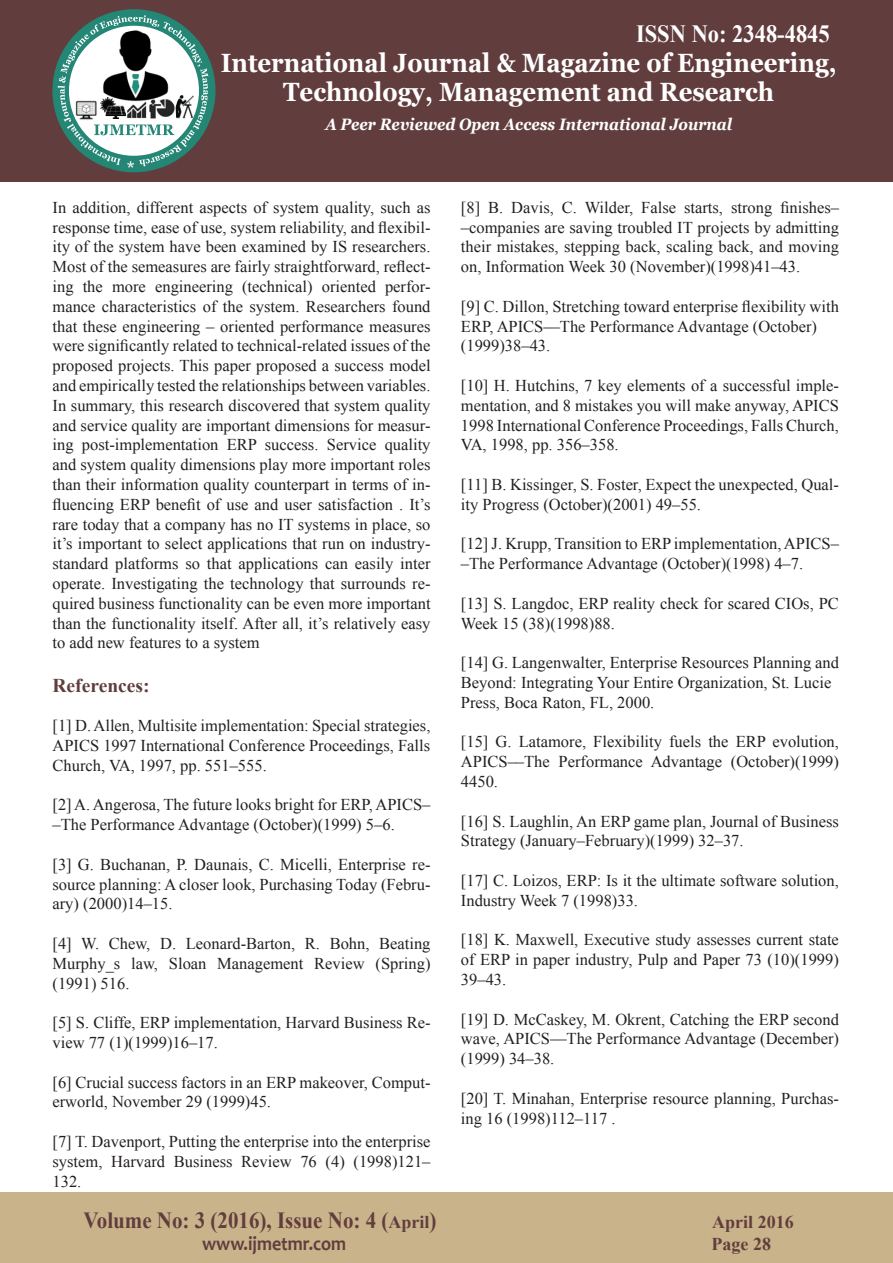
<style>
.page{position:relative;width:893px;height:1263px;background:#fff}
.page>*{position:absolute;margin:0;border:0;box-sizing:border-box;transform-origin:0 0}
.t1{font:700 26.4px/28.8px "Georgia";color:#fff;text-align:center;scale:.91 1}
.t2{font:700 24.75px "Times New Roman";color:#fff;scale:.91 1}
.t3{font:700 23.1px "Times New Roman";color:#623d3e;scale:.91 1}
.t4{font:700 19.8px "Candara";color:#623d3e;scale:.91 1}
.t5{font:700 19.5px "Times New Roman";color:#623d3e}
.t6{font:700 18px "Times New Roman";color:#623d3e}
.t7{font:16.5px/19.8px "Times New Roman";color:#231f20}
.t8{font:italic 700 16.5px "Georgia";color:#fff;scale:.91 1}
.s1{font-size:18px}
</style>
<div class="page">
<div style="left:0;top:0;width:893px;height:182px;background:#623d3e"></div>
<div style="left:52px;top:9px;width:164px;height:163px;background:#248675;border-radius:50%"></div>
<svg style="left:58px;top:15px;width:150px;height:153px"></svg>
<img style="left:148px;top:97px;width:28px;height:24px">
<img style="left:175px;top:94px;width:21px;height:26px">
<img style="left:101px;top:30px;width:71px;height:73px">
<img style="left:73px;top:98px;width:52px;height:22px">
<div style="left:0;top:1193px;width:893px;height:70px;background:#c8b38a"></div>
<h2 class="t2" style="left:636px;top:16px;width:214px">ISSN No: 2348-4845</h2>
<h1 class="t1" style="left:221px;top:49px;width:678px">International Journal &amp; Magazine of Engineering,<br>Technology, Management and Research</h1>
<p class="t8" style="left:325px;top:113px;width:448px">A Peer Reviewed Open Access International Journal</p>
<p class="t7" style="left:52px;top:197px;width:380px;text-align:justify">In addition, different aspects of system quality, such as response time, ease of use, system reliability, and flexibil&shy;ity of the system have been examined by IS researchers.<br>Most of the semeasures are fairly straightforward, reflect&shy;ing the more engineering (technical) oriented perfor&shy;mance characteristics of the system. Researchers found that these engineering – oriented performance measures were significantly related to technical-related issues of the proposed projects. This paper proposed a success model and empirically tested the relationships between variables.<br>In summary, this research discovered that system quality and service quality are important dimensions for measur&shy;ing post-implementation ERP success. Service quality and system quality dimensions play more important roles than their information quality counterpart in terms of in&shy;fluencing ERP benefit of use and user satisfaction . It’s rare today that a company has no IT systems in place, so it’s important to select applications that run on industry&shy;standard platforms so that applications can easily inter operate. Investigating the technology that surrounds re&shy;quired business functionality can be even more important than the functionality itself. After all, it’s relatively easy to add new features to a system</p>
<p class="t5" style="left:52px;top:672px;width:99px">References:</p>
<p class="t7" style="left:52px;top:715px;width:379px;text-align:justify">[1] D. Allen, Multisite implementation: Special strategies, APICS 1997 International Conference Proceedings, Falls Church, VA, 1997, pp. 551–555.</p>
<p class="t7" style="left:52px;top:795px;width:379px">[2] A. Angerosa, The future looks bright for ERP, APICS– –The Performance Advantage (October)(1999) 5–6.</p>
<p class="t7" style="left:52px;top:854px;width:379px;text-align:justify">[3] G. Buchanan, P. Daunais, C. Micelli, Enterprise re&shy;source planning: A closer look, Purchasing Today (Febru&shy;ary) (2000)14–15.</p>
<p class="t7" style="left:52px;top:933px;width:379px;text-align:justify">[4] W. Chew, D. Leonard-Barton, R. Bohn, Beating Murphy_s law, Sloan Management Review (Spring) (1991) 516.</p>
<p class="t7" style="left:52px;top:1012px;width:379px">[5] S. Cliffe, ERP implementation, Harvard Business Re&shy;view 77 (1)(1999)16–17.</p>
<p class="t7" style="left:52px;top:1072px;width:379px">[6] Crucial success factors in an ERP makeover, Comput&shy;erworld, November 29 (1999)45.</p>
<p class="t7" style="left:52px;top:1131px;width:380px;text-align:justify">[7] T. Davenport, Putting the enterprise into the enterprise system, Harvard Business Review 76 (4) (1998)121– 132.</p>
<p class="t7" style="left:461px;top:197px;width:380px;text-align:justify">[8] B. Davis, C. Wilder, False starts, strong finishes– –companies are saving troubled IT projects by admitting their mistakes, stepping back, scaling back, and moving on, Information Week 30 (November)(1998)41–43.</p>
<p class="t7" style="left:461px;top:296px;width:380px">[9] C. Dillon, Stretching toward enterprise flexibility with<br>ERP, APICS––The Performance Advantage (October) (1999)38–43.</p>
<p class="t7" style="left:461px;top:375px;width:379px;text-align:justify">[10] H. Hutchins, 7 key elements of a successful imple&shy;mentation, and 8 mistakes you will make anyway, APICS 1998 International Conference Proceedings, Falls Church, VA, 1998, pp. 356–358.</p>
<p class="t7" style="left:461px;top:474px;width:380px">[11] B. Kissinger, S. Foster, Expect the unexpected, Qual&shy;ity Progress (October)(2001) 49–55.</p>
<p class="t7" style="left:461px;top:534px;width:379px">[12] J. Krupp, Transition to ERP implementation, APICS– –The Performance Advantage (October)(1998) 4–7.</p>
<p class="t7" style="left:461px;top:593px;width:379px">[13] S. Langdoc, ERP reality check for scared CIOs, PC<br>Week 15 (38)(1998)88.</p>
<p class="t7" style="left:461px;top:652px;width:379px">[14] G. Langenwalter, Enterprise Resources Planning and<br>Beyond: Integrating Your Entire Organization, St. Lucie<br>Press, Boca Raton, FL, 2000.</p>
<p class="t7" style="left:461px;top:732px;width:380px;text-align:justify">[15] G. Latamore, Flexibility fuels the ERP evolution, APICS––The Performance Advantage (October)(1999)<br>4450.</p>
<p class="t7" style="left:461px;top:811px;width:379px">[16] S. Laughlin, An ERP game plan, Journal of Business<br>Strategy (January–February)(1999) 32–37.</p>
<p class="t7" style="left:461px;top:870px;width:379px">[17] C. Loizos, ERP: Is it the ultimate software solution,<br>Industry Week 7 (1998)33.</p>
<p class="t7" style="left:461px;top:930px;width:379px;text-align:justify">[18] K. Maxwell, Executive study assesses current state of ERP in paper industry, Pulp and Paper 73 (10)(1999)<br>39–43.</p>
<p class="t7" style="left:461px;top:1009px;width:380px;text-align:justify">[19] D. McCaskey, M. Okrent, Catching the ERP second wave, APICS––The Performance Advantage (December) (1999) 34–38.</p>
<p class="t7" style="left:461px;top:1088px;width:380px">[20] T. Minahan, Enterprise resource planning, Purchas&shy;ing 16 (1998)112–117 .</p>
<h3 class="t3" style="left:84px;top:1204px;width:389px">Volume No: 3 (2016), Issue No: 4 (<span class="s1">April</span>)</h3>
<p class="t6" style="left:712px;top:1210px;width:83px">April 2016</p>
<p class="t4" style="left:202px;top:1231px;width:160px">www.ijmetmr.com</p>
<p class="t6" style="left:711px;top:1231px;width:61px">Page 28</p>
</div>
